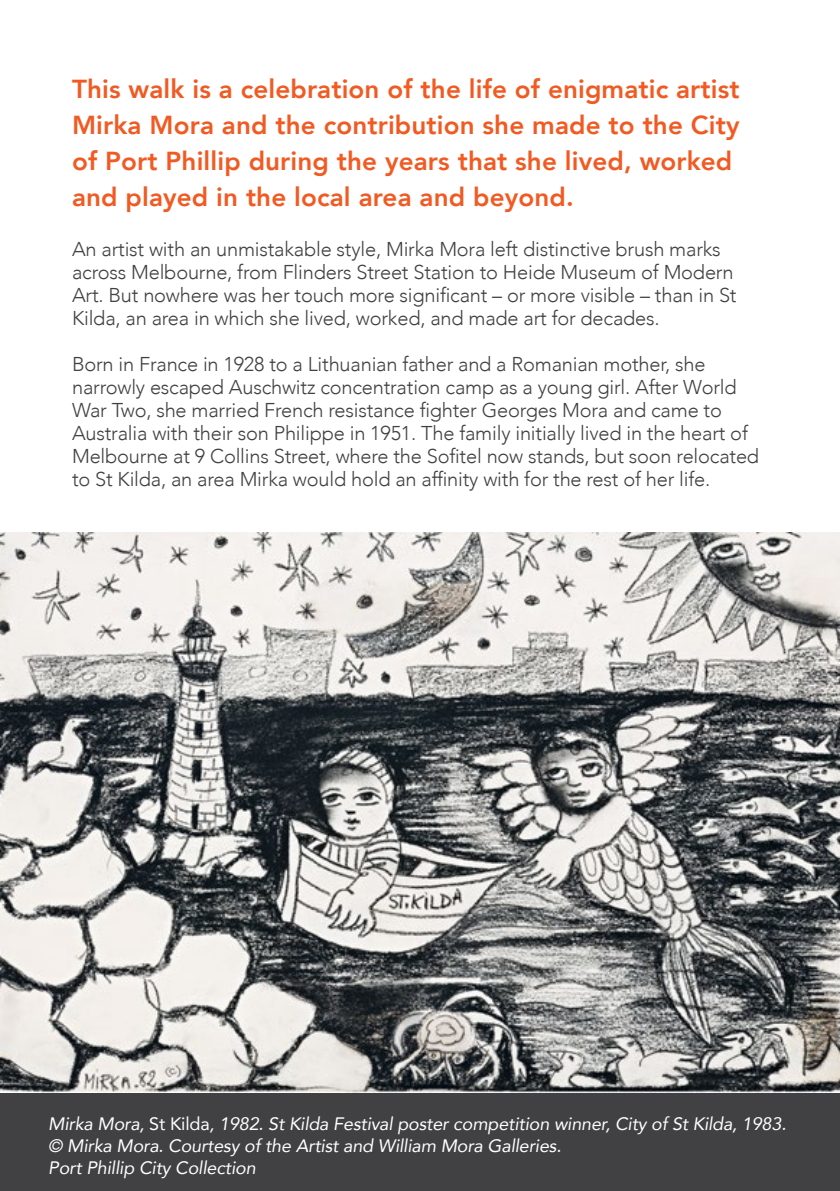
<style>
.page{position:relative;width:840px;height:1191px;background:#fff}
.page>*{position:absolute;margin:0;border:0;box-sizing:border-box;transform-origin:0 0}
.t1{font:800 26px/36px "Avenir";letter-spacing:.005em;color:#f15a22}
.t2{font:300 20px/23px "Avenir";letter-spacing:-.01em;color:#414042}
.t3{font:italic 18px/22px "Avenir";letter-spacing:-.01em;color:#fff}
.s1{font-style:normal}
</style>
<div class="page">
<div style="left:0;top:1089px;width:839px;height:102px;background:#414042"></div>
<img style="left:0;top:532px;width:839px;height:560px">
<h1 class="t1" style="left:72px;top:71px;width:668px">This walk is a celebration of the life of enigmatic artist Mirka Mora and the contribution she made to the City of Port Phillip during the years that she lived, worked and played in the local area and beyond.</h1>
<p class="t2" style="left:72px;top:238px;width:665px">An artist with an unmistakable style, Mirka Mora left distinctive brush marks across Melbourne, from Flinders Street Station to Heide Museum of Modern Art. But nowhere was her touch more significant – or more visible – than in St Kilda, an area in which she lived, worked, and made art for decades.</p>
<p class="t2" style="left:72px;top:353px;width:688px">Born in France in 1928 to a Lithuanian father and a Romanian mother, she narrowly escaped Auschwitz concentration camp as a young girl. After World War Two, she married French resistance fighter Georges Mora and came to Australia with their son Philippe in 1951. The family initially lived in the heart of Melbourne at 9 Collins Street, where the Sofitel now stands, but soon relocated to St Kilda, an area Mirka would hold an affinity with for the rest of her life.</p>
<p class="t3" style="left:48px;top:1112px;width:739px">Mirka Mora, <span class="s1">St Kilda</span>, 1982. St Kilda Festival poster competition winner, City of St Kilda, 1983. © Mirka Mora. Courtesy of the Artist and William Mora Galleries.<br>Port Phillip City Collection</p>
</div>
